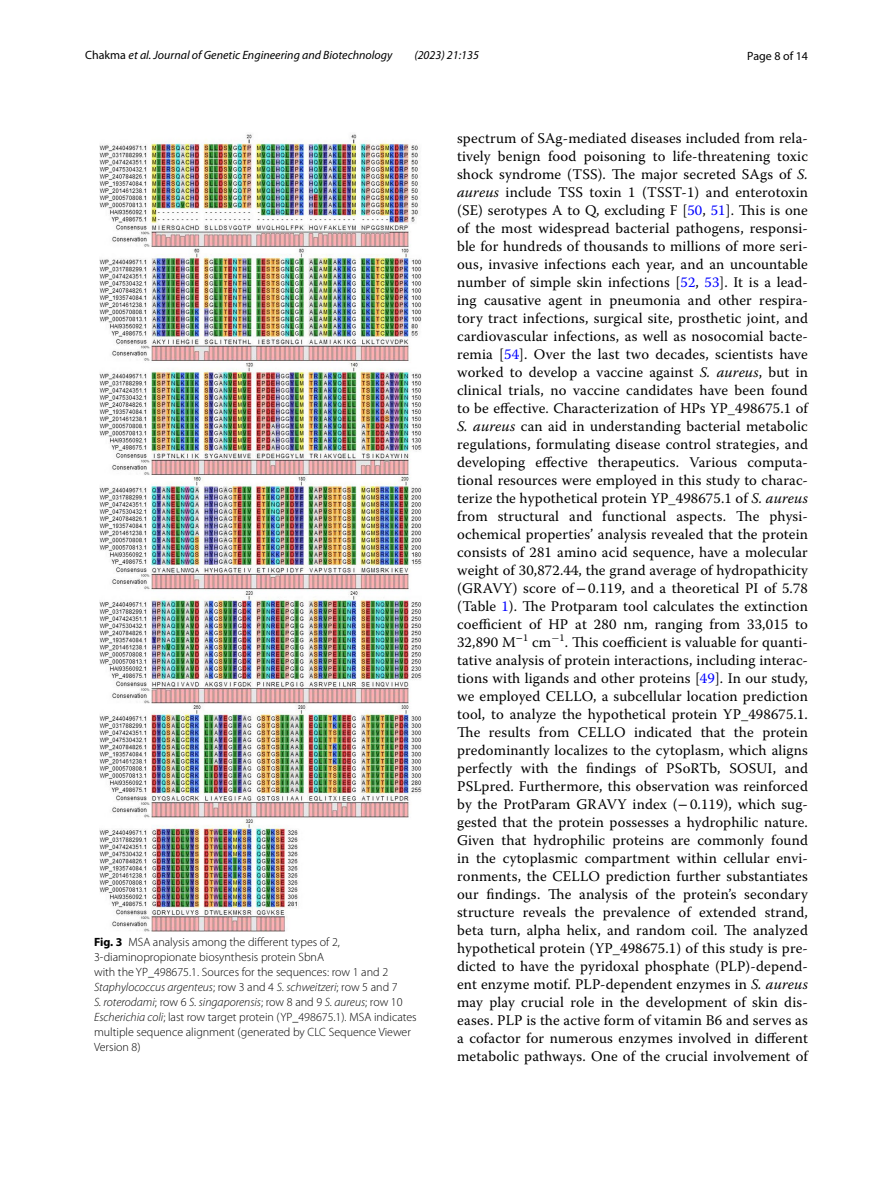
<style>
.page{position:relative;width:893px;height:1187px;background:#fff}
.page>*{position:absolute;margin:0;border:0;box-sizing:border-box;transform-origin:0 0}
.t1{font:14.7px/18px "Warnock Pro";letter-spacing:.01em;color:#000;text-align:justify}
.t2{font:300 12px/15px "Myriad Pro";color:#000}
.t3{font:italic 12px "Myriad Pro";color:#000}
.t4{font:12px "Myriad Pro";color:#000}
.s1{font-style:normal}
.s2{font-weight:700}
.s3{font-style:italic}
.s4{color:#00f}
.s5{font-family:"STIX"}
</style>
<div class="page">
<img style="left:100px;top:134px;width:321px;height:796px">
<p class="t3" style="left:85px;top:48px;width:309px"><span class="s1">Chakma</span> et al. Journal of Genetic Engineering and Biotechnology</p>
<p class="t3" style="left:414px;top:48px;width:66px">(2023) 21:135</p>
<p class="t4" style="left:747px;top:48px;width:62px">Page 8 of 14</p>
<p class="t2" style="left:94px;top:934px;width:324px"><span class="s2">Fig. 3</span> MSA analysis among the different types of 2, 3-diaminopropionate biosynthesis protein SbnA<br>with the YP_498675.1. Sources for the sequences: row 1 and 2<br><span class="s3">Staphylococcus argenteus</span>; row 3 and 4 <span class="s3">S. schweitzeri</span>; row 5 and 7<br><span class="s3">S. roterodami</span>; row 6 <span class="s3">S. singaporensis</span>; row 8 and 9 <span class="s3">S. aureus</span>; row 10<br><span class="s3">Escherichia coli</span>; last row target protein (YP_498675.1)<span class="s3">.</span> MSA indicates multiple sequence alignment (generated by CLC Sequence Viewer Version 8)</p>
<p class="t1" style="left:457px;top:128px;width:352px">spectrum of SAg-mediated diseases included from rela&shy;tively benign food poisoning to life-threatening toxic shock syndrome (TSS). The major secreted SAgs of <span class="s3">S. aureus</span> include TSS toxin 1 (TSST-1) and enterotoxin (SE) serotypes A to Q, excluding F [<span class="s4">50</span>, <span class="s4">51</span>]. This is one of the most widespread bacterial pathogens, responsi&shy;ble for hundreds of thousands to millions of more seri&shy;ous, invasive infections each year, and an uncountable number of simple skin infections [<span class="s4">52</span>, <span class="s4">53</span>]. It is a lead&shy;ing causative agent in pneumonia and other respira&shy;tory tract infections, surgical site, prosthetic joint, and cardiovascular infections, as well as nosocomial bacte&shy;remia [<span class="s4">54</span>]. Over the last two decades, scientists have worked to develop a vaccine against <span class="s3">S. aureus</span>, but in clinical trials, no vaccine candidates have been found to be effective. Characterization of HPs YP_498675.1 of <span class="s3">S. aureus</span> can aid in understanding bacterial metabolic regulations, formulating disease control strategies, and developing effective therapeutics. Various computa&shy;tional resources were employed in this study to charac&shy;terize the hypothetical protein YP_498675.1 of <span class="s3">S. aureus </span>from structural and functional aspects. The physi&shy;ochemical properties’ analysis revealed that the protein consists of 281 amino acid sequence, have a molecular weight of 30,872.44, the grand average of hydropathicity (GRAVY) score of<span class="s5">−</span>0.119, and a theoretical PI of 5.78 (Table <span class="s4">1</span>). The Protparam tool calculates the extinction coefficient of HP at 280 nm, ranging from 33,015 to 32,890 M<sup>−</sup><sup>1</sup> cm<sup>−</sup><sup>1</sup>. This coefficient is valuable for quanti&shy;tative analysis of protein interactions, including interac&shy;tions with ligands and other proteins [<span class="s4">49</span>]. In our study, we employed CELLO, a subcellular location prediction tool, to analyze the hypothetical protein YP_498675.1.<br>The results from CELLO indicated that the protein predominantly localizes to the cytoplasm, which aligns perfectly with the findings of PSoRTb, SOSUI, and PSLpred. Furthermore, this observation was reinforced by the ProtParam GRAVY index (<span class="s5">−</span>0.119), which sug&shy;gested that the protein possesses a hydrophilic nature.<br>Given that hydrophilic proteins are commonly found in the cytoplasmic compartment within cellular envi&shy;ronments, the CELLO prediction further substantiates our findings. The analysis of the protein’s secondary structure reveals the prevalence of extended strand, beta turn, alpha helix, and random coil. The analyzed hypothetical protein (YP_498675.1) of this study is pre&shy;dicted to have the pyridoxal phosphate (PLP)-depend&shy;ent enzyme motif. PLP-dependent enzymes in <span class="s3">S. aureus </span>may play crucial role in the development of skin dis&shy;eases. PLP is the active form of vitamin B6 and serves as a cofactor for numerous enzymes involved in different metabolic pathways. One of the crucial involvement of</p>
</div>
